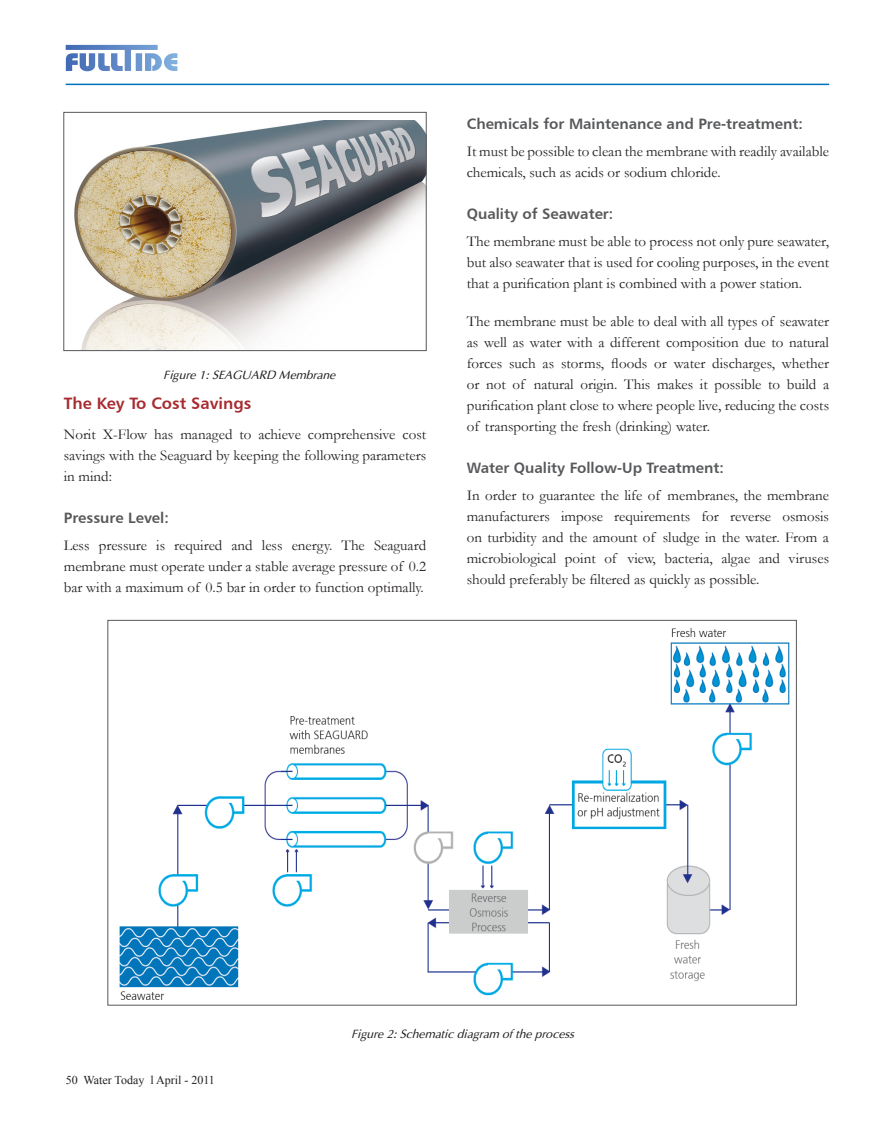
<style>
.page{position:relative;width:893px;height:1132px;background:#fff}
.page>*{position:absolute;margin:0;border:0;box-sizing:border-box;transform-origin:0 0}
.t1{font:16.5px "Humanist 777 BT Bold B";color:#a72b30}
.t2{font:15px/21px "Garamond";color:#231f20;text-align:justify}
.t3{font:15px "Humanist 777 BT Bold B";color:#57585a}
.t4{font:italic 12px "Optima";color:#231f20}
.t5{font:12px "Times New Roman";color:#231f20}
</style>
<div class="page">
<hr style="left:66px;top:84px;width:763px;height:1px;background:#0072bc">
<svg style="left:66px;top:45px;width:111px;height:26px"></svg>
<img style="left:74px;top:121px;width:351px;height:228px">
<div style="left:63px;top:112px;width:364px;height:239px;border:1px solid #57585a"></div>
<img style="left:119px;top:628px;width:671px;height:372px">
<p class="t4" style="left:163px;top:367px;width:173px">Figure 1: SEAGUARD Membrane</p>
<p class="t1" style="left:64px;top:393px;width:189px">The Key To Cost Savings</p>
<p class="t2" style="left:64px;top:423px;width:364px">Norit X-Flow has managed to achieve comprehensive cost savings with the Seaguard by keeping the following parameters in mind:</p>
<p class="t3" style="left:64px;top:508px;width:107px">Pressure Level:</p>
<p class="t2" style="left:64px;top:534px;width:364px">Less pressure is required and less energy. The Seaguard membrane must operate under a stable average pressure of 0.2 bar with a maximum of 0.5 bar in order to function optimally.</p>
<p class="t3" style="left:467px;top:114px;width:338px">Chemicals for Maintenance and Pre-treatment:</p>
<p class="t2" style="left:467px;top:140px;width:364px">It must be possible to clean the membrane with readily available chemicals, such as acids or sodium chloride.</p>
<p class="t3" style="left:467px;top:204px;width:148px">Quality of Seawater:</p>
<p class="t2" style="left:467px;top:230px;width:364px">The membrane must be able to process not only pure seawater, but also seawater that is used for cooling purposes, in the event that a purification plant is combined with a power station.</p>
<p class="t2" style="left:467px;top:310px;width:364px">The membrane must be able to deal with all types of seawater as well as water with a different composition due to natural forces such as storms, floods or water discharges, whether or not of natural origin. This makes it possible to build a purification plant close to where people live, reducing the costs of transporting the fresh (drinking) water.</p>
<p class="t3" style="left:467px;top:458px;width:259px">Water Quality Follow-Up Treatment:</p>
<p class="t2" style="left:467px;top:484px;width:364px">In order to guarantee the life of membranes, the membrane manufacturers impose requirements for reverse osmosis on turbidity and the amount of sludge in the water. From a microbiological point of view, bacteria, algae and viruses should preferably be filtered as quickly as possible.</p>
<p class="t5" style="left:66px;top:1071px;width:151px">50 Water Today l April - 2011</p>
<p class="t4" style="left:351px;top:1026px;width:224px">Figure 2: Schematic diagram of the process</p>
</div>
